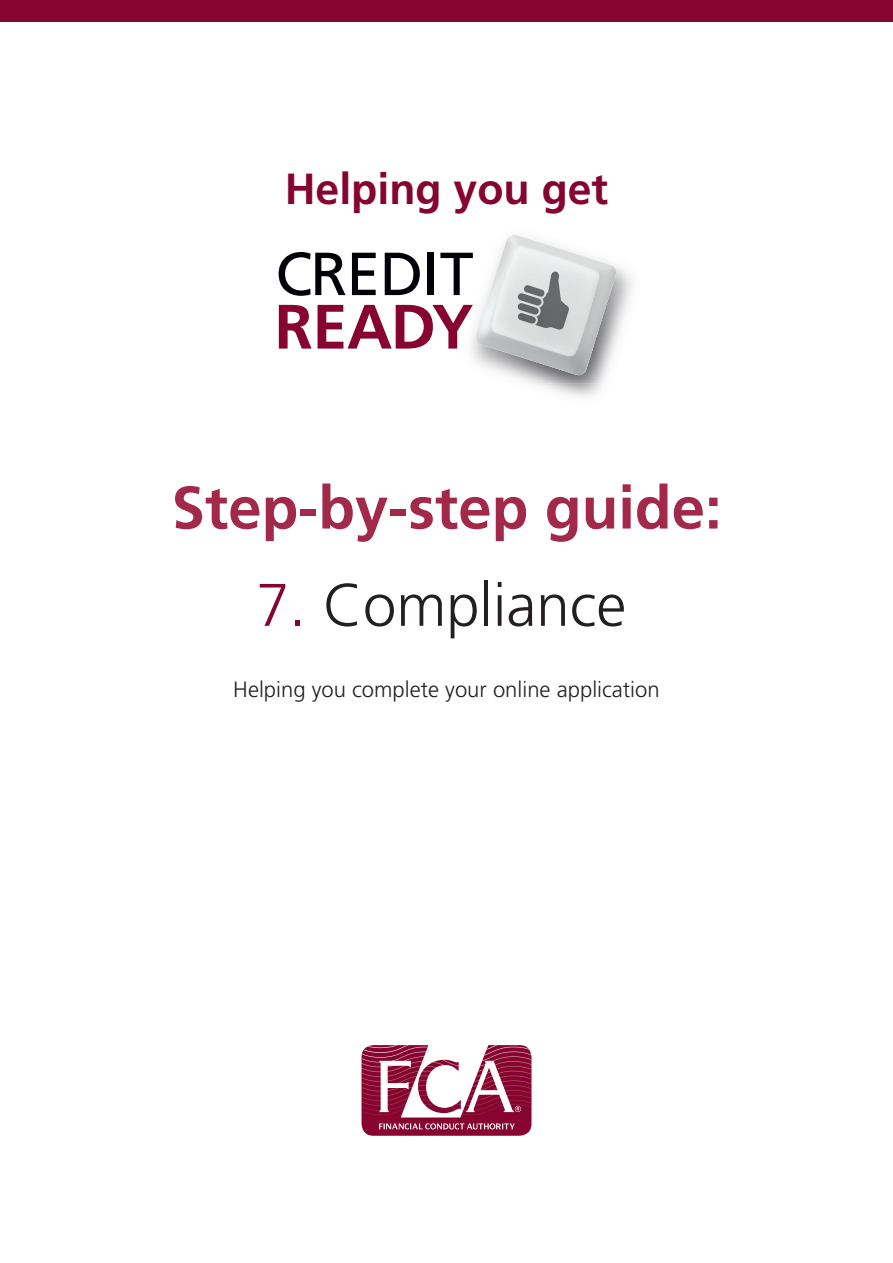
<style>
.page{position:relative;width:893px;height:1263px;background:#fff}
.page>*{position:absolute;margin:0;border:0;box-sizing:border-box;transform-origin:0 0}
.t1{font:700 60px "Frutiger";color:#a3294b}
.t2{font:300 60px "Frutiger";color:#231f20}
.t3{font:700 43.5px "Frutiger";color:#860530}
.t4{font:300 22.05px "Frutiger";color:#231f20}
.s1{color:#860530}
</style>
<div class="page">
<div style="left:0;top:0;width:893px;height:21px;background:#860530"></div>
<svg style="left:362px;top:1045px;width:169px;height:91px"></svg>
<img style="left:476px;top:235px;width:140px;height:140px">
<img style="left:492px;top:247px;width:107px;height:109px">
<img style="left:518px;top:272px;width:51px;height:58px">
<svg style="left:279px;top:252px;width:66px;height:44px"></svg>
<svg style="left:352px;top:253px;width:24px;height:42px"></svg>
<svg style="left:385px;top:253px;width:35px;height:42px"></svg>
<div style="left:428px;top:253px;width:6px;height:42px;background:#000006"></div>
<svg style="left:440px;top:253px;width:33px;height:42px"></svg>
<svg style="left:279px;top:305px;width:32px;height:44px"></svg>
<svg style="left:318px;top:305px;width:155px;height:44px"></svg>
<h2 class="t3" style="left:285px;top:163px;width:325px">Helping you get</h2>
<h1 class="t1" style="left:172px;top:472px;width:552px">Step-by-step guide:</h1>
<h1 class="t2" style="left:256px;top:571px;width:372px"><span class="s1">7.</span> Compliance</h1>
<p class="t4" style="left:233px;top:677px;width:428px">Helping you complete your online application</p>
</div>
